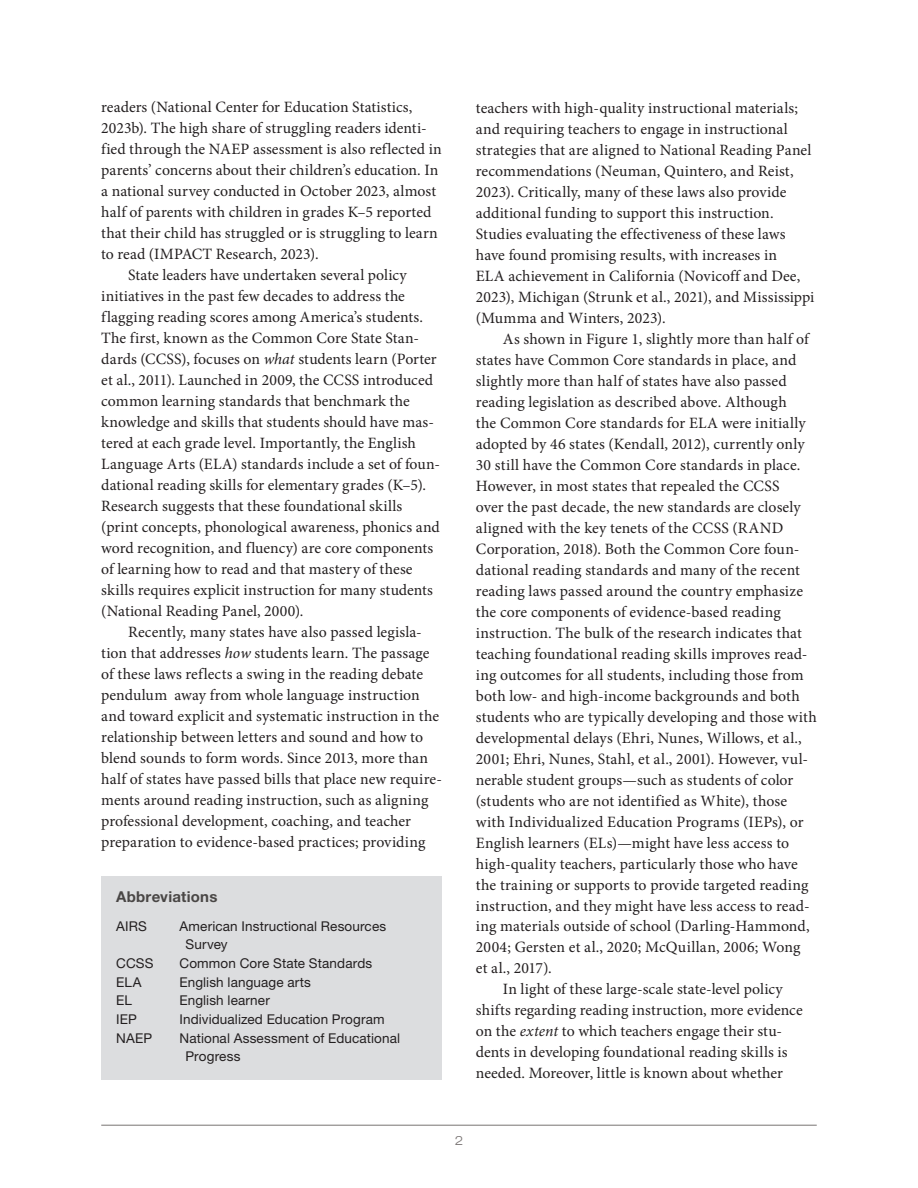
<style>
.page{position:relative;width:918px;height:1188px;background:#fff}
.page>*{position:absolute;margin:0;border:0;box-sizing:border-box;transform-origin:0 0}
.t1{font:15.75px/21px "Minion Pro";letter-spacing:.005em;color:#231f20}
.t2{font:700 15px "Helvetica Neue LT Std";letter-spacing:.015em;color:#494645}
.t3{font:13.5px/18px "Helvetica Neue LT Std";letter-spacing:.01em;color:#231f20}
.t4{font:300 expanded 12.75px "Helvetica Neue LT Std";color:#787372}
.s1{font-style:italic}
</style>
<div class="page">
<hr style="left:101px;top:1125px;width:716px;height:1px;background:#787372">
<div style="left:101px;top:876px;width:341px;height:204px;background:#dcdddf"></div>
<p class="t1" style="left:101px;top:97px;width:313px">readers (National Center for Education Statistics,</p>
<p class="t1" style="left:101px;top:118px;width:327px">2023b). The high share of struggling readers identi-</p>
<p class="t1" style="left:101px;top:139px;width:342px">fied through the NAEP assessment is also reflected in</p>
<p class="t1" style="left:101px;top:160px;width:339px">parents’ concerns about their children’s education. In</p>
<p class="t1" style="left:101px;top:181px;width:337px">a national survey conducted in October 2023, almost</p>
<p class="t1" style="left:101px;top:202px;width:332px">half of parents with children in grades K–5 reported</p>
<p class="t1" style="left:101px;top:223px;width:338px">that their child has struggled or is struggling to learn</p>
<p class="t1" style="left:101px;top:244px;width:219px">to read (IMPACT Research, 2023).</p>
<p class="t1" style="left:128px;top:265px;width:280px">State leaders have undertaken several policy</p>
<p class="t1" style="left:101px;top:286px;width:305px">initiatives in the past few decades to address the</p>
<p class="t1" style="left:101px;top:307px;width:323px">flagging reading scores among America’s students.</p>
<p class="t1" style="left:101px;top:328px;width:319px">The first, known as the Common Core State Stan-</p>
<p class="t1" style="left:101px;top:349px;width:337px">dards (CCSS), focuses on <span class="s1">what</span> students learn (Porter</p>
<p class="t1" style="left:101px;top:370px;width:333px">et al., 2011). Launched in 2009, the CCSS introduced</p>
<p class="t1" style="left:101px;top:391px;width:310px">common learning standards that benchmark the</p>
<p class="t1" style="left:101px;top:412px;width:334px">knowledge and skills that students should have mas-</p>
<p class="t1" style="left:101px;top:433px;width:316px">tered at each grade level. Importantly, the English</p>
<p class="t1" style="left:101px;top:454px;width:340px">Language Arts (ELA) standards include a set of foun-</p>
<p class="t1" style="left:101px;top:475px;width:326px">dational reading skills for elementary grades (K–5).</p>
<p class="t1" style="left:101px;top:496px;width:303px">Research suggests that these foundational skills</p>
<p class="t1" style="left:101px;top:517px;width:340px">(print concepts, phonological awareness, phonics and</p>
<p class="t1" style="left:101px;top:538px;width:333px">word recognition, and fluency) are core components</p>
<p class="t1" style="left:101px;top:559px;width:313px">of learning how to read and that mastery of these</p>
<p class="t1" style="left:101px;top:580px;width:333px">skills requires explicit instruction for many students</p>
<p class="t1" style="left:101px;top:601px;width:204px">(National Reading Panel, 2000).</p>
<p class="t1" style="left:128px;top:622px;width:295px">Recently, many states have also passed legisla-</p>
<p class="t1" style="left:101px;top:643px;width:330px">tion that addresses <span class="s1">how</span> students learn. The passage</p>
<p class="t1" style="left:101px;top:664px;width:323px">of these laws reflects a swing in the reading debate</p>
<p class="t1" style="left:101px;top:685px;width:320px">pendulum away from whole language instruction</p>
<p class="t1" style="left:101px;top:706px;width:339px">and toward explicit and systematic instruction in the</p>
<p class="t1" style="left:101px;top:727px;width:323px">relationship between letters and sound and how to</p>
<p class="t1" style="left:101px;top:748px;width:328px">blend sounds to form words. Since 2013, more than</p>
<p class="t1" style="left:101px;top:769px;width:342px">half of states have passed bills that place new require-</p>
<p class="t1" style="left:101px;top:790px;width:329px">ments around reading instruction, such as aligning</p>
<p class="t1" style="left:101px;top:811px;width:311px">professional development, coaching, and teacher</p>
<p class="t1" style="left:101px;top:832px;width:326px">preparation to evidence-based practices; providing</p>
<p class="t2" style="left:116px;top:888px;width:103px">Abbreviations</p>
<p class="t3" style="left:116px;top:917px;width:32px">AIRS</p>
<p class="t3" style="left:186px;top:917px;width:202px;text-indent:-6px">American Instructional Resources<br>Survey</p>
<p class="t3" style="left:116px;top:954px;width:39px">CCSS</p>
<p class="t3" style="left:180px;top:954px;width:194px">Common Core State Standards</p>
<p class="t3" style="left:116px;top:973px;width:27px">ELA</p>
<p class="t3" style="left:180px;top:973px;width:133px">English language arts</p>
<p class="t3" style="left:116px;top:991px;width:17px">EL</p>
<p class="t3" style="left:180px;top:991px;width:92px">English learner</p>
<p class="t3" style="left:116px;top:1010px;width:22px">IEP</p>
<p class="t3" style="left:180px;top:1010px;width:207px">Individualized Education Program</p>
<p class="t3" style="left:116px;top:1029px;width:37px">NAEP</p>
<p class="t3" style="left:186px;top:1029px;width:216px;text-indent:-6px">National Assessment of Educational<br>Progress</p>
<p class="t1" style="left:476px;top:97px;width:340px">teachers with high-quality instructional materials; and requiring teachers to engage in instructional strategies that are aligned to National Reading Panel recommendations (Neuman, Quintero, and Reist, 2023). Critically, many of these laws also provide additional funding to support this instruction.<br>Studies evaluating the effectiveness of these laws have found promising results, with increases in<br>ELA achievement in California (Novicoff and Dee, 2023), Michigan (Strunk et al., 2021), and Mississippi (Mumma and Winters, 2023).</p>
<p class="t1" style="left:503px;top:328px;width:308px">As shown in Figure 1, slightly more than half of</p>
<p class="t1" style="left:476px;top:349px;width:322px">states have Common Core standards in place, and</p>
<p class="t1" style="left:476px;top:370px;width:312px">slightly more than half of states have also passed</p>
<p class="t1" style="left:476px;top:391px;width:312px">reading legislation as described above. Although</p>
<p class="t1" style="left:476px;top:412px;width:331px">the Common Core standards for ELA were initially</p>
<p class="t1" style="left:476px;top:433px;width:331px">adopted by 46 states (Kendall, 2012), currently only</p>
<p class="t1" style="left:476px;top:454px;width:326px">30 still have the Common Core standards in place.</p>
<p class="t1" style="left:476px;top:475px;width:305px">However, in most states that repealed the CCSS</p>
<p class="t1" style="left:476px;top:496px;width:326px">over the past decade, the new standards are closely</p>
<p class="t1" style="left:476px;top:517px;width:309px">aligned with the key tenets of the CCSS (RAND</p>
<p class="t1" style="left:476px;top:538px;width:325px">Corporation, 2018). Both the Common Core foun-</p>
<p class="t1" style="left:476px;top:559px;width:326px">dational reading standards and many of the recent</p>
<p class="t1" style="left:476px;top:580px;width:329px">reading laws passed around the country emphasize</p>
<p class="t1" style="left:476px;top:601px;width:306px">the core components of evidence-based reading</p>
<p class="t1" style="left:476px;top:622px;width:328px">instruction. The bulk of the research indicates that</p>
<p class="t1" style="left:476px;top:643px;width:333px">teaching foundational reading skills improves read-</p>
<p class="t1" style="left:476px;top:664px;width:329px">ing outcomes for all students, including those from</p>
<p class="t1" style="left:476px;top:685px;width:326px">both low- and high-income backgrounds and both</p>
<p class="t1" style="left:476px;top:706px;width:342px">students who are typically developing and those with</p>
<p class="t1" style="left:476px;top:727px;width:327px">developmental delays (Ehri, Nunes, Willows, et al.,</p>
<p class="t1" style="left:476px;top:748px;width:334px">2001; Ehri, Nunes, Stahl, et al., 2001). However, vul-</p>
<p class="t1" style="left:476px;top:769px;width:319px">nerable student groups—such as students of color</p>
<p class="t1" style="left:476px;top:790px;width:313px">(students who are not identified as White), those</p>
<p class="t1" style="left:476px;top:811px;width:329px">with Individualized Education Programs (IEPs), or</p>
<p class="t1" style="left:476px;top:832px;width:315px">English learners (ELs)—might have less access to</p>
<p class="t1" style="left:476px;top:853px;width:323px">high-quality teachers, particularly those who have</p>
<p class="t1" style="left:476px;top:874px;width:334px">the training or supports to provide targeted reading</p>
<p class="t1" style="left:476px;top:895px;width:335px">instruction, and they might have less access to read-</p>
<p class="t1" style="left:476px;top:916px;width:335px">ing materials outside of school (Darling-Hammond,</p>
<p class="t1" style="left:476px;top:937px;width:326px">2004; Gersten et al., 2020; McQuillan, 2006; Wong</p>
<p class="t1" style="left:476px;top:958px;width:77px">et al., 2017).</p>
<p class="t1" style="left:503px;top:979px;width:281px">In light of these large-scale state-level policy</p>
<p class="t1" style="left:476px;top:1000px;width:328px">shifts regarding reading instruction, more evidence</p>
<p class="t1" style="left:476px;top:1021px;width:308px">on the <span class="s1">extent</span> to which teachers engage their stu-</p>
<p class="t1" style="left:476px;top:1042px;width:313px">dents in developing foundational reading skills is</p>
<p class="t1" style="left:476px;top:1063px;width:309px">needed. Moreover, little is known about whether</p>
<p class="t4" style="left:455px;top:1133px;width:10px">2</p>
</div>
